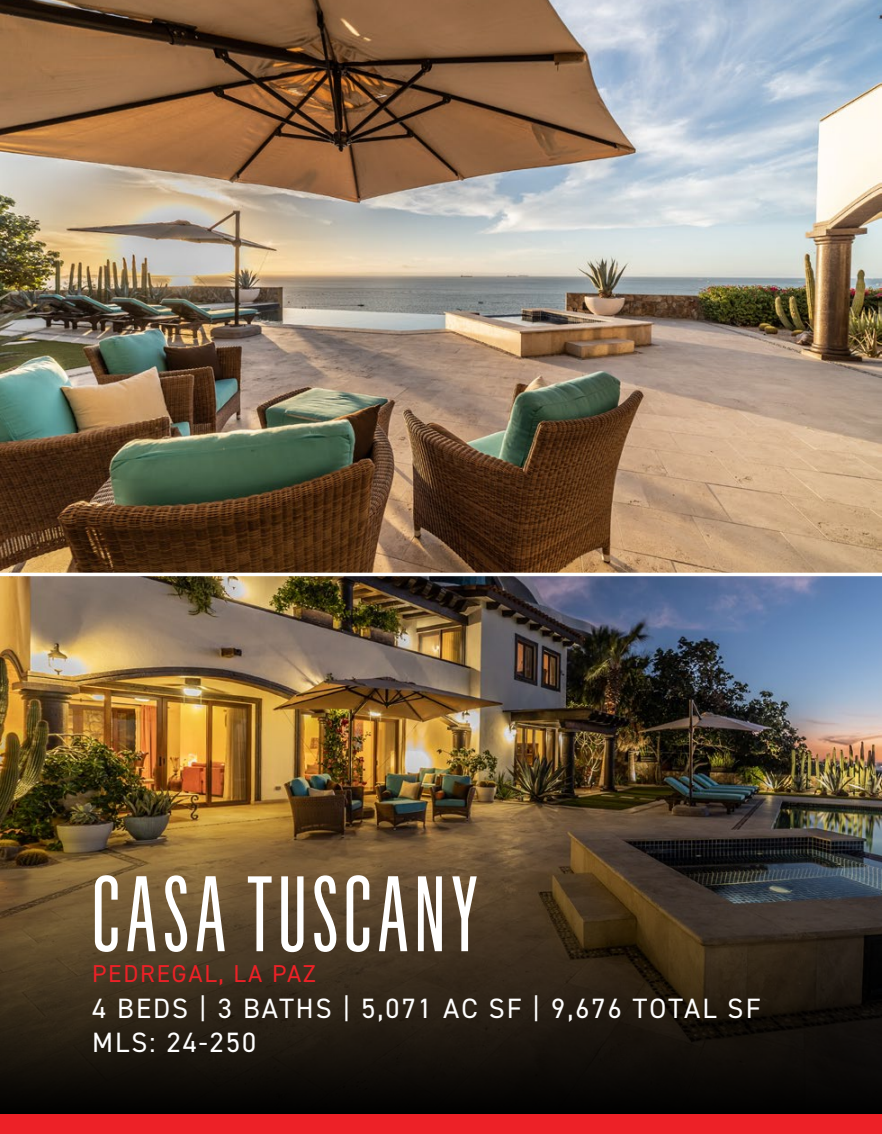
<style>
.page{position:relative;width:882px;height:1134px;background:#fff}
.page>*{position:absolute;margin:0;border:0;box-sizing:border-box;transform-origin:0 0}
.t1{font:105px "Flama Ultracondensed Basic";letter-spacing:.05em;color:#fff}
.t2{font:28px/33.6px "DIN2014";letter-spacing:.075em;color:#fff}
.t3{font:24.5px "DIN2014";letter-spacing:.075em;color:#ed2127}
</style>
<div class="page">
<img style="left:0;top:0;width:882px;height:573px">
<img style="left:0;top:576px;width:882px;height:209px">
<svg style="left:0;top:785px;width:882px;height:329px;background:#3c2f1d"></svg>
<div style="left:0;top:1114px;width:882px;height:20px;background:#ed2127"></div>
<h1 class="t1" style="left:92px;top:850px;width:388px">CASA TUSCANY</h1>
<p class="t3" style="left:92px;top:959px;width:225px">PEDREGAL, LA PAZ</p>
<p class="t2" style="left:92px;top:991px;width:670px">4 BEDS | 3 BATHS | 5,071 AC SF | 9,676 TOTAL SF<br>MLS: 24-250</p>
</div>
